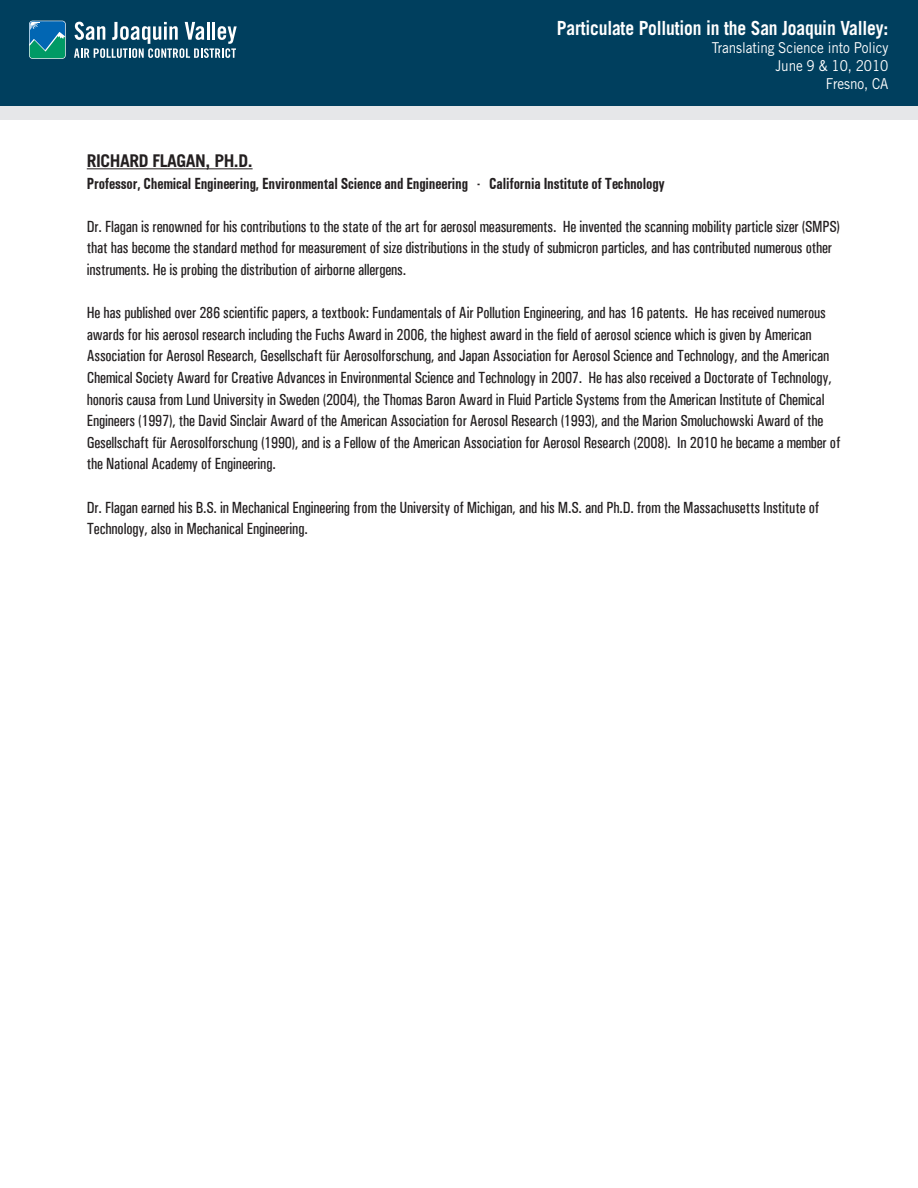
<style>
.page{position:relative;width:918px;height:1188px;background:#fff}
.page>*{position:absolute;margin:0;border:0;box-sizing:border-box;transform-origin:0 0}
.t1{font:700 19.5px "Trade Gothic LT Std";letter-spacing:-.01em;color:#fff;scale:.9 1}
.t2{font:700 17.55px "Trade Gothic LT Std";letter-spacing:-.025em;color:#231f20}
.t3{font:500 condensed 16.2px/21.6px "Univers";letter-spacing:-.01em;color:#231f20;scale:.94 1}
.t4{font:700 16.2px "Univers Condensed W1";letter-spacing:-.01em;color:#231f20;scale:.89 1}
.t5{font:15px "Trade Gothic LT Std";letter-spacing:-.01em;color:#fff;scale:.9 1}
</style>
<div class="page">
<div style="left:0;top:0;width:918px;height:113px;background:#003f5e"></div>
<div style="left:0;top:106px;width:918px;height:14px;background:#e6e7e9"></div>
<svg style="left:74px;top:22px;width:163px;height:36px"></svg>
<div style="left:29px;top:21px;width:37px;height:38px;border:1px solid #fff;border-radius:3px"></div>
<svg style="left:30px;top:21px;width:35px;height:37px"></svg>
<hr style="left:87px;top:168px;width:166px;height:1px;background:#231f20">
<p class="t1" style="left:557px;top:16px;width:370px">Particulate Pollution in the San Joaquin Valley:</p>
<p class="t5" style="left:712px;top:38px;width:198px">Translating Science into Policy</p>
<p class="t5" style="left:775px;top:56px;width:127px">June 9 &amp; 10, 2010</p>
<p class="t5" style="left:826px;top:74px;width:71px">Fresno, CA</p>
<p class="t2" style="left:87px;top:150px;width:167px">RICHARD FLAGAN, PH.D.</p>
<p class="t4" style="left:87px;top:173px;width:651px">Professor, Chemical Engineering, Environmental Science and Engineering - California Institute of Technology</p>
<p class="t3" style="left:87px;top:216px;width:803px">Dr. Flagan is renowned for his contributions to the state of the art for aerosol measurements. He invented the scanning mobility particle sizer (SMPS) that has become the standard method for measurement of size distributions in the study of submicron particles, and has contributed numerous other instruments. He is probing the distribution of airborne allergens.</p>
<p class="t3" style="left:87px;top:302px;width:788px">He has published over 286 scientific papers, a textbook: Fundamentals of Air Pollution Engineering, and has 16 patents. He has received numerous awards for his aerosol research including the Fuchs Award in 2006, the highest award in the field of aerosol science which is given by American</p>
<p class="t3" style="left:87px;top:345px;width:803px">Association for Aerosol Research, Gesellschaft für Aerosolforschung, and Japan Association for Aerosol Science and Technology, and the American Chemical Society Award for Creative Advances in Environmental Science and Technology in 2007. He has also received a Doctorate of Technology, honoris causa from Lund University in Sweden (2004), the Thomas Baron Award in Fluid Particle Systems from the American Institute of Chemical Engineers (1997), the David Sinclair Award of the American Association for Aerosol Research (1993), and the Marion Smoluchowski Award of the Gesellschaft für Aerosolforschung (1990), and is a Fellow of the American Association for Aerosol Research (2008). In 2010 he became a member of the National Academy of Engineering.</p>
<p class="t3" style="left:87px;top:496px;width:781px">Dr. Flagan earned his B.S. in Mechanical Engineering from the University of Michigan, and his M.S. and Ph.D. from the Massachusetts Institute of<br>Technology, also in Mechanical Engineering.</p>
</div>
